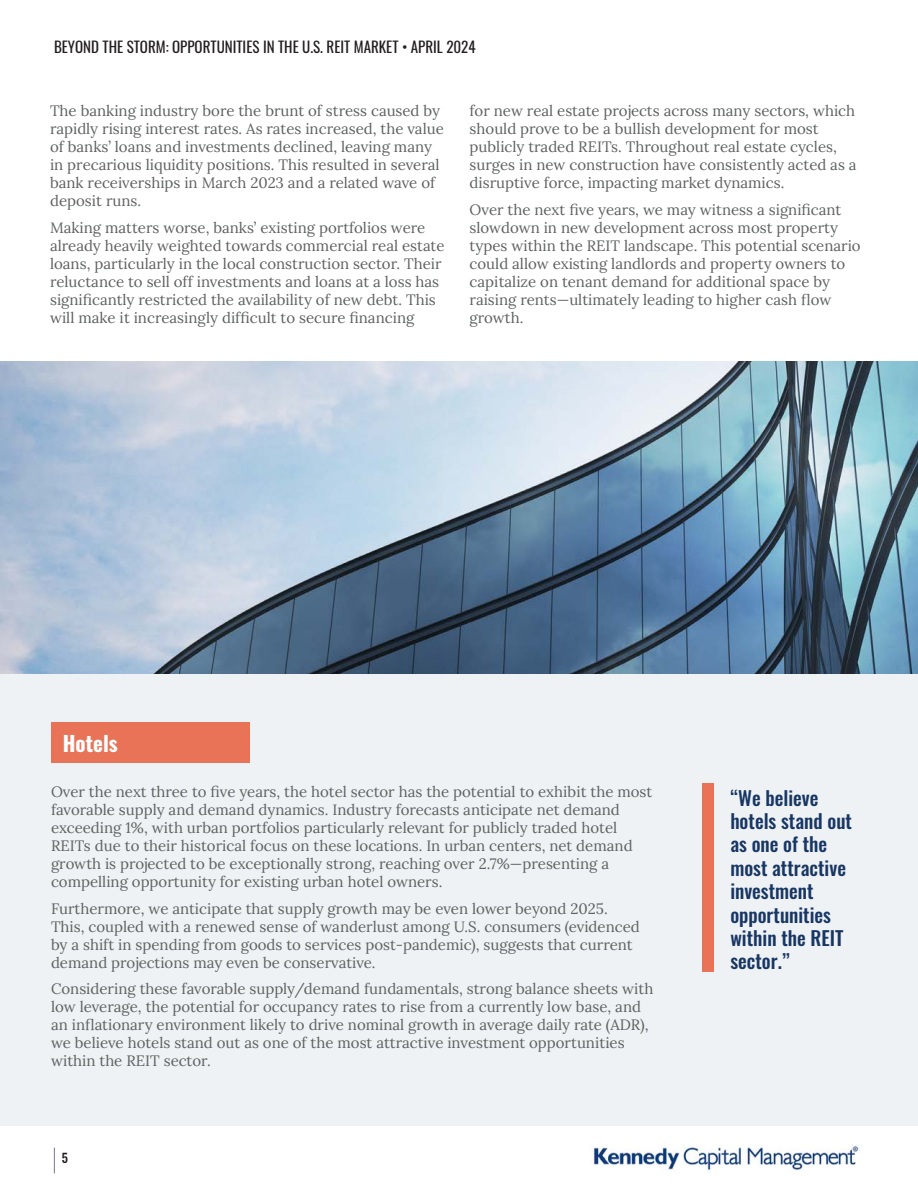
<style>
.page{position:relative;width:918px;height:1188px;background:#fff}
.page>*{position:absolute;margin:0;border:0;box-sizing:border-box;transform-origin:0 0}
.Sub_head{font:700 21px "Oswald";color:#fff}
.t1{font:500 19.5px/23.4px "Oswald";color:#183664}
.t2{font:15px/18px "Lora";color:#5f6161}
.t3{font:15px "Oswald";color:#231f20}
.t4{font:500 12.6px "Oswald";color:#231f20}
</style>
<div class="page">
<img style="left:590px;top:1144px;width:271px;height:27px">
<svg style="left:54px;top:1148px;width:1px;height:25px"></svg>
<div style="left:1px;top:633px;width:917px;height:493px;background:#eef2f4"></div>
<img style="left:1px;top:362px;width:917px;height:312px">
<div style="left:51px;top:722px;width:199px;height:40px;background:#e97357"></div>
<div style="left:702px;top:783px;width:11px;height:189px;background:#e97357"></div>
<p class="t3" style="left:54px;top:33px;width:423px">BEYOND THE STORM: OPPORTUNITIES IN THE U.S. REIT MARKET • APRIL 2024</p>
<p class="t2" style="left:50px;top:101px;width:395px">The banking industry bore the brunt of stress caused by rapidly rising interest rates. As rates increased, the value of banks’ loans and investments declined, leaving many in precarious liquidity positions. This resulted in several bank receiverships in March 2023 and a related wave of deposit runs.</p>
<p class="t2" style="left:50px;top:217px;width:396px">Making matters worse, banks’ existing portfolios were already heavily weighted towards commercial real estate loans, particularly in the local construction sector. Their reluctance to sell off investments and loans at a loss has significantly restricted the availability of new debt. This will make it increasingly difficult to secure financing</p>
<p class="t2" style="left:470px;top:101px;width:389px">for new real estate projects across many sectors, which should prove to be a bullish development for most publicly traded REITs. Throughout real estate cycles, surges in new construction have consistently acted as a disruptive force, impacting market dynamics.</p>
<p class="t2" style="left:470px;top:199px;width:393px">Over the next five years, we may witness a significant slowdown in new development across most property types within the REIT landscape. This potential scenario could allow existing landlords and property owners to capitalize on tenant demand for additional space by raising rents—ultimately leading to higher cash flow growth.</p>
<p class="Sub_head" style="left:63px;top:732px;width:56px">Hotels</p>
<p class="t2" style="left:51px;top:782px;width:603px">Over the next three to five years, the hotel sector has the potential to exhibit the most favorable supply and demand dynamics. Industry forecasts anticipate net demand exceeding 1%, with urban portfolios particularly relevant for publicly traded hotel REITs due to their historical focus on these locations. In urban centers, net demand growth is projected to be exceptionally strong, reaching over 2.7%—presenting a compelling opportunity for existing urban hotel owners.</p>
<p class="t2" style="left:51px;top:899px;width:590px">Furthermore, we anticipate that supply growth may be even lower beyond 2025.<br>This, coupled with a renewed sense of wanderlust among U.S. consumers (evidenced by a shift in spending from goods to services post-pandemic), suggests that current demand projections may even be conservative.</p>
<p class="t2" style="left:51px;top:979px;width:604px">Considering these favorable supply/demand fundamentals, strong balance sheets with low leverage, the potential for occupancy rates to rise from a currently low base, and an inflationary environment likely to drive nominal growth in average daily rate (ADR), we believe hotels stand out as one of the most attractive investment opportunities within the REIT sector.</p>
<p class="t4" style="left:62px;top:1151px;width:8px">5</p>
<p class="t1" style="left:730px;top:787px;width:123px">“We believe hotels stand out as one of the most attractive investment opportunities within the REIT sector.”</p>
</div>
